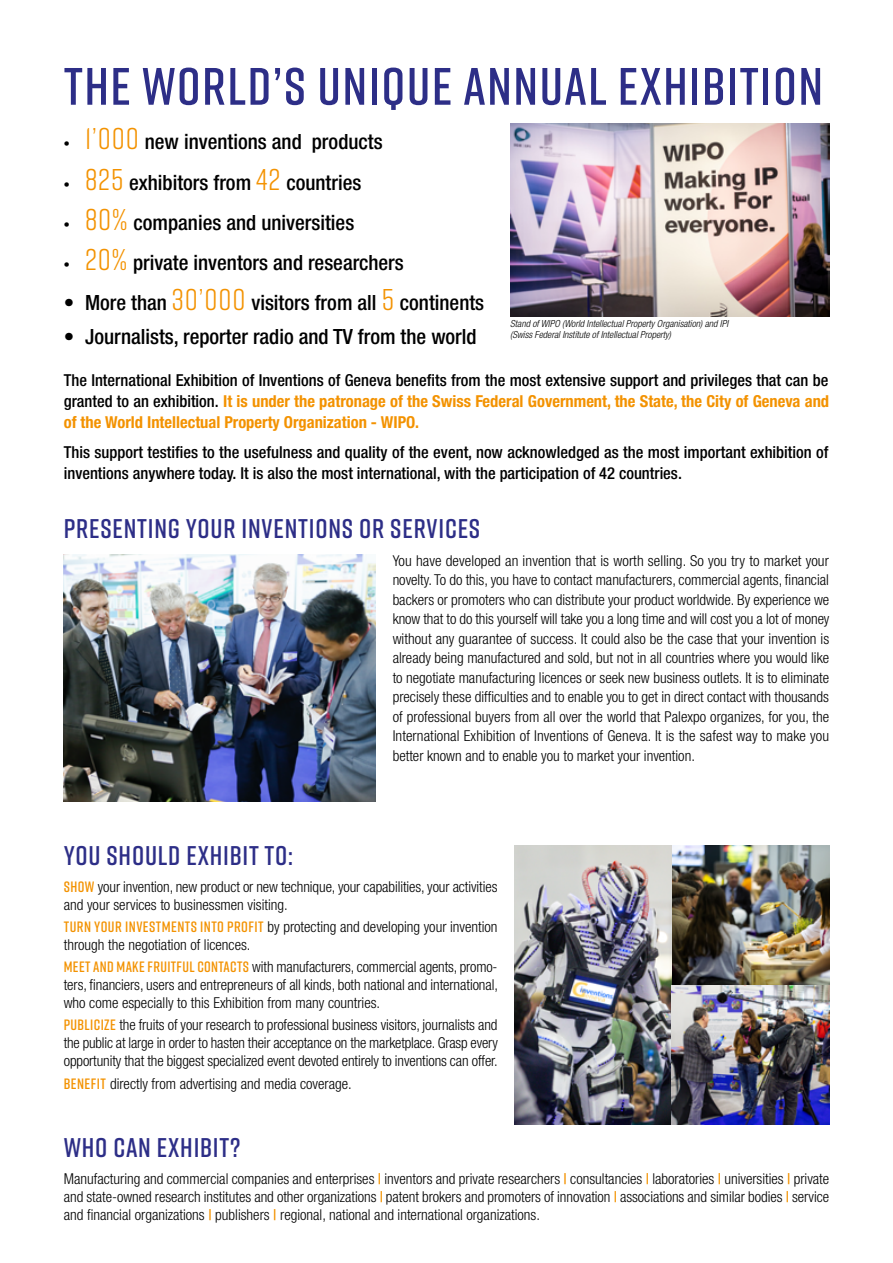
<style>
.page{position:relative;width:893px;height:1263px;background:#fff}
.page>*{position:absolute;margin:0;border:0;box-sizing:border-box;transform-origin:0 0}
.t1{font:600 52.5px "Rift";letter-spacing:.03em;color:#2d2e87}
.t2{font:600 27px "Rift";letter-spacing:.03em;color:#2d2e87}
.t3{font:500 condensed 21px "Helvetica Neue LT Std";color:#000}
.t4{font:500 condensed 16.5px/21px "Helvetica Neue LT Std";color:#000;text-align:justify}
.t5{font:300 condensed 15px/19.5px "Helvetica Neue LT Std";color:#000;text-align:justify}
.t6{font:italic 300 condensed 9.75px/11.7px "Helvetica Neue LT Std";color:#000}
.s1{font-family:"Myriad Pro";font-weight:400;font-stretch:normal}
.s2{font-family:"Rift";font-weight:400;font-stretch:normal;font-size:30px;color:#f39200}
.s3{font-weight:700;color:#f39200}
.s4{font-family:"Rift";font-weight:600;font-stretch:normal;color:#f39200}
.s5{font-weight:500;color:#f39200}
</style>
<div class="page">
<img style="left:514px;top:845px;width:315px;height:280px">
<img style="left:64px;top:554px;width:312px;height:247px">
<img style="left:510px;top:123px;width:319px;height:193px">
<h1 class="t1" style="left:64px;top:49px;width:761px">THE WORLD’S UNIQUE ANNUAL EXHIBITION</h1>
<h3 class="t3" style="left:64px;top:129px;width:320px"><span class="s1">•</span> <span class="s2">1’000</span> new inventions and products</h3>
<h3 class="t3" style="left:64px;top:170px;width:299px"><span class="s1">•</span> <span class="s2">825</span> exhibitors from <span class="s2">42</span> countries</h3>
<h3 class="t3" style="left:64px;top:210px;width:292px"><span class="s1">•</span> <span class="s2">80%</span> companies and universities</h3>
<h3 class="t3" style="left:64px;top:250px;width:342px"><span class="s1">•</span> <span class="s2">20%</span> private inventors and researchers</h3>
<h3 class="t3" style="left:64px;top:290px;width:422px">• More than <span class="s2">30’000</span> visitors from all <span class="s2">5</span> continents</h3>
<h3 class="t3" style="left:64px;top:324px;width:414px">• Journalists, reporter radio and TV from the world</h3>
<p class="t4" style="left:64px;top:370px;width:767px">The International Exhibition of Inventions of Geneva benefits from the most extensive support and privileges that can be granted to an exhibition. <span class="s3">It is under the patronage of the Swiss Federal Government, the State, the City of Geneva and of the World Intellectual Property Organization - WIPO.</span></p>
<p class="t4" style="left:64px;top:441px;width:766px">This support testifies to the usefulness and quality of the event, now acknowledged as the most important exhibition of inventions anywhere today. It is also the most international, with the participation of 42 countries.</p>
<h2 class="t2" style="left:64px;top:509px;width:418px">PRESENTING YOUR INVENTIONS OR SERVICES</h2>
<p class="t5" style="left:393px;top:550px;width:438px">You have developed an invention that is worth selling. So you try to market your novelty. To do this, you have to contact manufacturers, commercial agents, financial backers or promoters who can distribute your product worldwide. By experience we know that to do this yourself will take you a long time and will cost you a lot of money without any guarantee of success. It could also be the case that your invention is already being manufactured and sold, but not in all countries where you would like to negotiate manufacturing licences or seek new business outlets. It is to eliminate precisely these difficulties and to enable you to get in direct contact with thousands of professional buyers from all over the world that Palexpo organizes, for you, the International Exhibition of Inventions of Geneva. It is the safest way to make you better known and to enable you to market your invention.</p>
<p class="t6" style="left:510px;top:317px;width:219px">Stand of WIPO (World Intellectual Property Organisation) and IPI (Swiss Federal Institute of Intellectual Property)</p>
<h2 class="t2" style="left:64px;top:836px;width:231px">YOU SHOULD EXHIBIT TO:</h2>
<p class="t5" style="left:64px;top:877px;width:435px;line-height:18px"><span class="s4">SHOW</span> your invention, new product or new technique, your capabilities, your activities and your services to businessmen visiting.</p>
<p class="t5" style="left:64px;top:917px;width:435px;line-height:18px"><span class="s4">TURN YOUR INVESTMENTS INTO PROFIT</span> by protecting and developing your invention through the negotiation of licences.</p>
<p class="t5" style="left:64px;top:958px;width:436px;line-height:18px"><span class="s4">MEET AND MAKE FRUITFUL CONTACTS</span> with manufacturers, commercial agents, promo&shy;ters, financiers, users and entrepreneurs of all kinds, both national and international, who come especially to this Exhibition from many countries.</p>
<p class="t5" style="left:64px;top:1016px;width:436px;line-height:18px"><span class="s4">PUBLICIZE</span> the fruits of your research to professional business visitors, journalists and the public at large in order to hasten their acceptance on the marketplace. Grasp every opportunity that the biggest specialized event devoted entirely to inventions can offer.</p>
<p class="t5" style="left:64px;top:1073px;width:289px"><span class="s4">BENEFIT</span> directly from advertising and media coverage.</p>
<h2 class="t2" style="left:64px;top:1128px;width:178px">WHO CAN EXHIBIT?</h2>
<p class="t5" style="left:64px;top:1169px;width:767px;line-height:18px">Manufacturing and commercial companies and enterprises <span class="s5">|</span> inventors and private researchers <span class="s5">|</span> consultancies <span class="s5">|</span> laboratories <span class="s5">|</span> universities <span class="s5">|</span> private and state-owned research institutes and other organizations <span class="s5">|</span> patent brokers and promoters of innovation <span class="s5">|</span> associations and similar bodies <span class="s5">|</span> service and financial organizations <span class="s5">|</span> publishers <span class="s5">|</span> regional, national and international organizations.</p>
</div>
